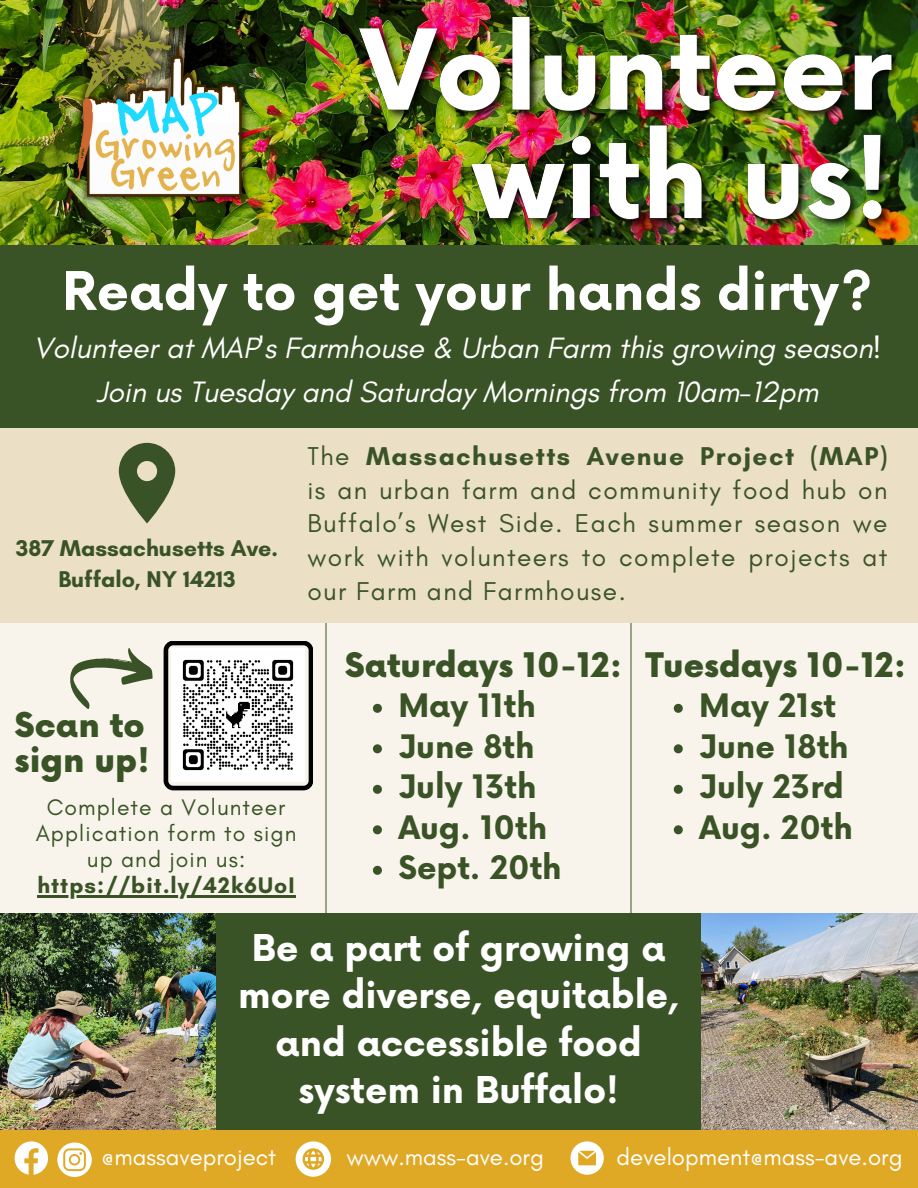
<style>
.page{position:relative;width:918px;height:1188px;background:#f8f4eb}
.page>*{position:absolute;margin:0;border:0;box-sizing:border-box;transform-origin:0 0}
.t1{font:700 51.75px "Now";color:#fff}
.t2{font:700 36px/47.2px "Now";color:#fff;text-align:center}
.t3{font:900 33.45px/35.4px "Now";color:#3a5326}
.t4{font:900 33px "Now";color:#3a5326}
.t5{font:700 31.5px "Now";color:#3a5326}
.t6{font:italic 30px/43.8px "Glacial Indifference";color:#fff;text-align:center}
.t7{font:26.25px/33.8px "Glacial Indifference";letter-spacing:.055em;color:#3a5326;text-align:justify}
.t8{font:24px "Glacial Indifference";color:#fff}
.t9{font:700 23.25px/31.5px "Glacial Indifference";color:#3a5326;text-align:center}
.t10{font:22.95px/26.1px "Glacial Indifference";letter-spacing:.045em;color:#3a5326;text-align:center}
.t11{font:700 22.95px "Glacial Indifference";letter-spacing:.045em;color:#3a5326}
.s1{font-weight:700}
</style>
<div class="page">
<div style="left:216px;top:914px;width:486px;height:216px;background:#3a5326"></div>
<div style="left:0;top:1130px;width:918px;height:58px;background:#dfa926"></div>
<div style="left:0;top:245px;width:918px;height:183px;background:#3a5326"></div>
<img style="left:0;top:0;width:918px;height:244px">
<img style="left:65px;top:21px;width:186px;height:184px">
<svg style="left:296px;top:1141px;width:35px;height:35px"></svg>
<svg style="left:15px;top:1141px;width:33px;height:34px"></svg>
<svg style="left:57px;top:1143px;width:35px;height:34px"></svg>
<svg style="left:570px;top:1141px;width:34px;height:34px"></svg>
<hr style="left:631px;top:565px;width:1px;height:475px;background:#3a5326">
<img style="left:702px;top:914px;width:216px;height:216px">
<img style="left:0;top:914px;width:216px;height:216px">
<svg style="left:164px;top:641px;width:149px;height:149px"></svg>
<img style="left:172px;top:648px;width:133px;height:133px">
<svg style="left:70px;top:648px;width:83px;height:61px"></svg>
<svg style="left:373px;top:704px;width:9px;height:9px"></svg>
<svg style="left:373px;top:744px;width:9px;height:9px"></svg>
<svg style="left:373px;top:785px;width:9px;height:9px"></svg>
<svg style="left:373px;top:825px;width:9px;height:9px"></svg>
<svg style="left:373px;top:866px;width:9px;height:9px"></svg>
<svg style="left:674px;top:704px;width:9px;height:9px"></svg>
<svg style="left:674px;top:744px;width:9px;height:9px"></svg>
<svg style="left:674px;top:785px;width:9px;height:9px"></svg>
<svg style="left:674px;top:825px;width:9px;height:9px"></svg>
<img style="left:352px;top:11px;width:556px;height:234px">
<hr style="left:37px;top:895px;width:259px;height:3px;background:#3a5326">
<hr style="left:326px;top:586px;width:1px;height:475px;background:#3a5326">
<div style="left:0;top:428px;width:918px;height:194px;background:#ebdfc5"></div>
<svg style="left:119px;top:443px;width:56px;height:80px"></svg>
<h4 class="t1" style="left:62px;top:263px;width:812px">Ready to get your hands dirty?</h4>
<h3 class="t6" style="left:33px;top:326px;width:850px">Volunteer at MAP's Farmhouse &amp; Urban Farm this growing season!<br>Join us Tuesday and Saturday Mornings from 10am-12pm</h3>
<p class="t9" style="left:16px;top:532px;width:264px">387 Massachusetts Ave.<br>Buffalo, NY 14213</p>
<h3 class="t7" style="left:307px;top:439px;width:582px">The <span class="s1">Massachusetts Avenue Project (MAP) </span>is an urban farm and community food hub on Buffalo’s West Side. Each summer season we work with volunteers to complete projects at our Farm and Farmhouse.</h3>
<h2 class="t3" style="left:15px;top:709px;width:137px">Scan to sign up!</h2>
<h4 class="t10" style="left:36px;top:794px;width:262px">Complete a Volunteer<br>Application form to sign up and join us:</h4>
<h4 class="t11" style="left:37px;top:872px;width:259px">https://bit.ly/42k6UoI</h4>
<p class="t4" style="left:345px;top:647px;width:279px">Saturdays 10-12:</p>
<h6 class="t5" style="left:398px;top:689px;width:139px">May 11th</h6>
<h5 class="t5" style="left:398px;top:729px;width:138px">June 8th</h5>
<p class="t5" style="left:398px;top:770px;width:140px">July 13th</p>
<p class="t5" style="left:398px;top:810px;width:150px">Aug. 10th</p>
<p class="t5" style="left:398px;top:851px;width:165px">Sept. 20th</p>
<p class="t4" style="left:646px;top:647px;width:262px">Tuesdays 10-12:</p>
<h3 class="t5" style="left:699px;top:689px;width:138px">May 21st</h3>
<h4 class="t5" style="left:699px;top:729px;width:151px">June 18th</h4>
<h4 class="t5" style="left:699px;top:770px;width:146px">July 23rd</h4>
<h4 class="t5" style="left:699px;top:810px;width:155px">Aug. 20th</h4>
<p class="t2" style="left:238px;top:927px;width:442px">Be a part of growing a more diverse, equitable, and accessible food system in Buffalo!</p>
<h4 class="t8" style="left:101px;top:1143px;width:176px">@massaveproject</h4>
<h4 class="t8" style="left:346px;top:1143px;width:199px">www.mass-ave.org</h4>
<h4 class="t8" style="left:617px;top:1143px;width:287px">development@mass-ave.org</h4>
</div>
